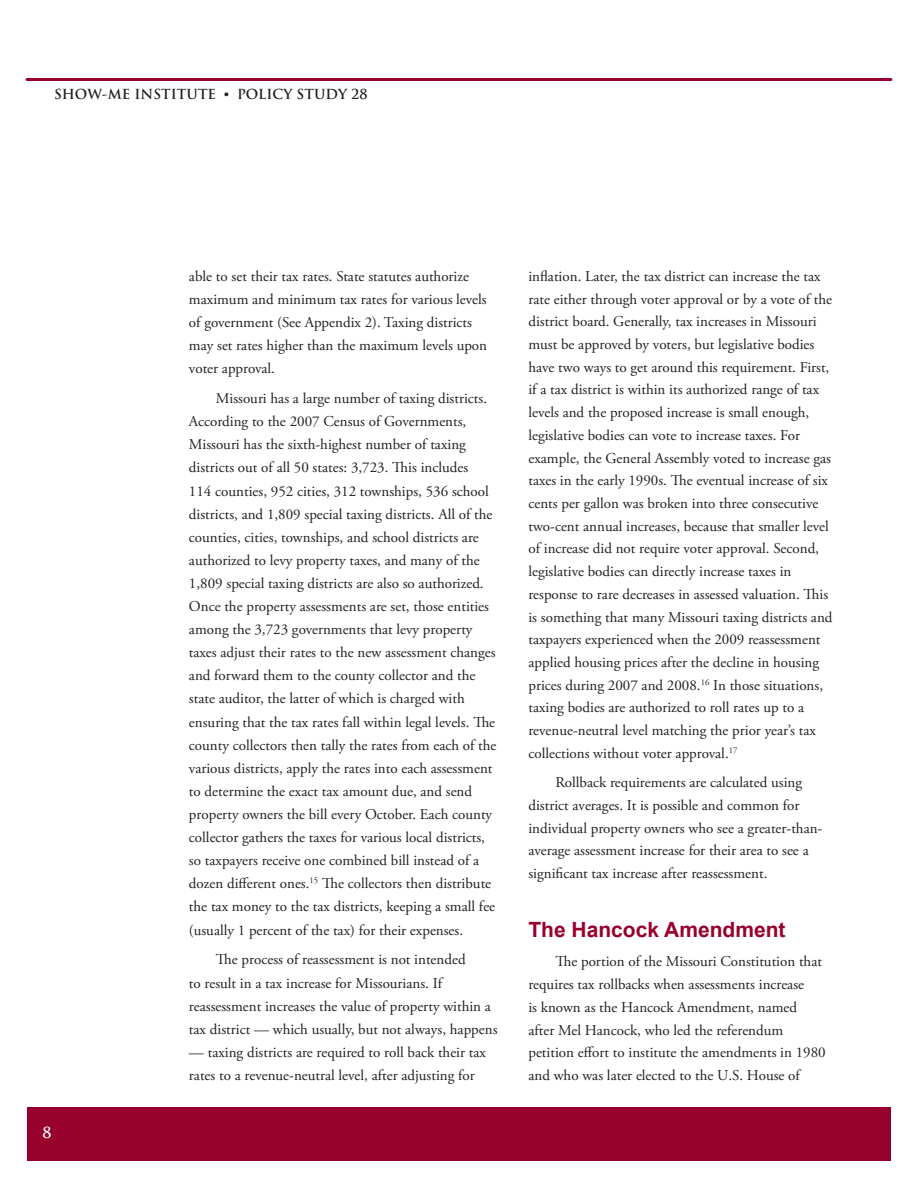
<style>
.page{position:relative;width:918px;height:1188px;background:#fff}
.page>*{position:absolute;margin:0;border:0;box-sizing:border-box;transform-origin:0 0}
.t1{font:700 21px "Arial";color:#98012d}
.t2{font:15px/23.1px "Adobe Garamond Pro";color:#231f20}
.t3{font:700 15px "Trajan Pro";color:#fff}
.t4{font:700 13.5px "Trajan Pro";color:#231f20}
.s1{font-family:"Arial"}
</style>
<div class="page">
<hr style="left:27px;top:78px;width:864px;height:3px;background:#98012d">
<div style="left:27px;top:1107px;width:864px;height:54px;background:#98012d"></div>
<p class="t4" style="left:54px;top:85px;width:315px">SHOW-ME INSTITUTE <span class="s1">•</span> POLICY STUDY 28</p>
<p class="t3" style="left:43px;top:1123px;width:10px">8</p>
<p class="t2" style="left:189px;top:265px;width:300px">able to set their tax rates. State statutes authorize maximum and minimum tax rates for various levels of government (See Appendix 2). Taxing districts may set rates higher than the maximum levels upon voter approval.</p>
<p class="t2" style="left:189px;top:387px;width:309px;text-indent:27px">Missouri has a large number of taxing districts.<br>According to the 2007 Census of Governments, Missouri has the sixth-highest number of taxing districts out of all 50 states: 3,723. This includes<br>114 counties, 952 cities, 312 townships, 536 school districts, and 1,809 special taxing districts. All of the counties, cities, townships, and school districts are authorized to levy property taxes, and many of the 1,809 special taxing districts are also so authorized.<br>Once the property assessments are set, those entities among the 3,723 governments that levy property taxes adjust their rates to the new assessment changes and forward them to the county collector and the state auditor, the latter of which is charged with ensuring that the tax rates fall within legal levels. The county collectors then tally the rates from each of the various districts, apply the rates into each assessment to determine the exact tax amount due, and send property owners the bill every October. Each county collector gathers the taxes for various local districts, so taxpayers receive one combined bill instead of a dozen different ones.<sup>15</sup> The collectors then distribute the tax money to the tax districts, keeping a small fee (usually 1 percent of the tax) for their expenses.</p>
<p class="t2" style="left:189px;top:949px;width:310px;text-indent:27px">The process of reassessment is not intended<br>to result in a tax increase for Missourians. If reassessment increases the value of property within a tax district — which usually, but not always, happens</p>
<p class="t2" style="left:189px;top:1041px;width:299px">— taxing districts are required to roll back their tax rates to a revenue-neutral level, after adjusting for</p>
<p class="t2" style="left:528px;top:265px;width:306px;line-height:22.6px">inflation. Later, the tax district can increase the tax rate either through voter approval or by a vote of the district board. Generally, tax increases in Missouri must be approved by voters, but legislative bodies have two ways to get around this requirement. First, if a tax district is within its authorized range of tax levels and the proposed increase is small enough, legislative bodies can vote to increase taxes. For example, the General Assembly voted to increase gas taxes in the early 1990s. The eventual increase of six cents per gallon was broken into three consecutive two-cent annual increases, because that smaller level of increase did not require voter approval. Second, legislative bodies can directly increase taxes in response to rare decreases in assessed valuation. This is something that many Missouri taxing districts and taxpayers experienced when the 2009 reassessment applied housing prices after the decline in housing prices during 2007 and 2008.<sup>16</sup> In those situations, taxing bodies are authorized to roll rates up to a revenue-neutral level matching the prior year’s tax collections without voter approval.<sup>17</sup></p>
<p class="t2" style="left:528px;top:772px;width:295px;line-height:22.6px;text-indent:27px">Rollback requirements are calculated using district averages. It is possible and common for individual property owners who see a greater-than&shy;average assessment increase for their area to see a significant tax increase after reassessment.</p>
<h1 class="t1" style="left:528px;top:916px;width:259px">The Hancock Amendment</h1>
<p class="t2" style="left:528px;top:951px;width:299px;line-height:22.6px;text-indent:27px">The portion of the Missouri Constitution that requires tax rollbacks when assessments increase<br>is known as the Hancock Amendment, named after Mel Hancock, who led the referendum petition effort to institute the amendments in 1980 and who was later elected to the U.S. House of</p>
</div>
